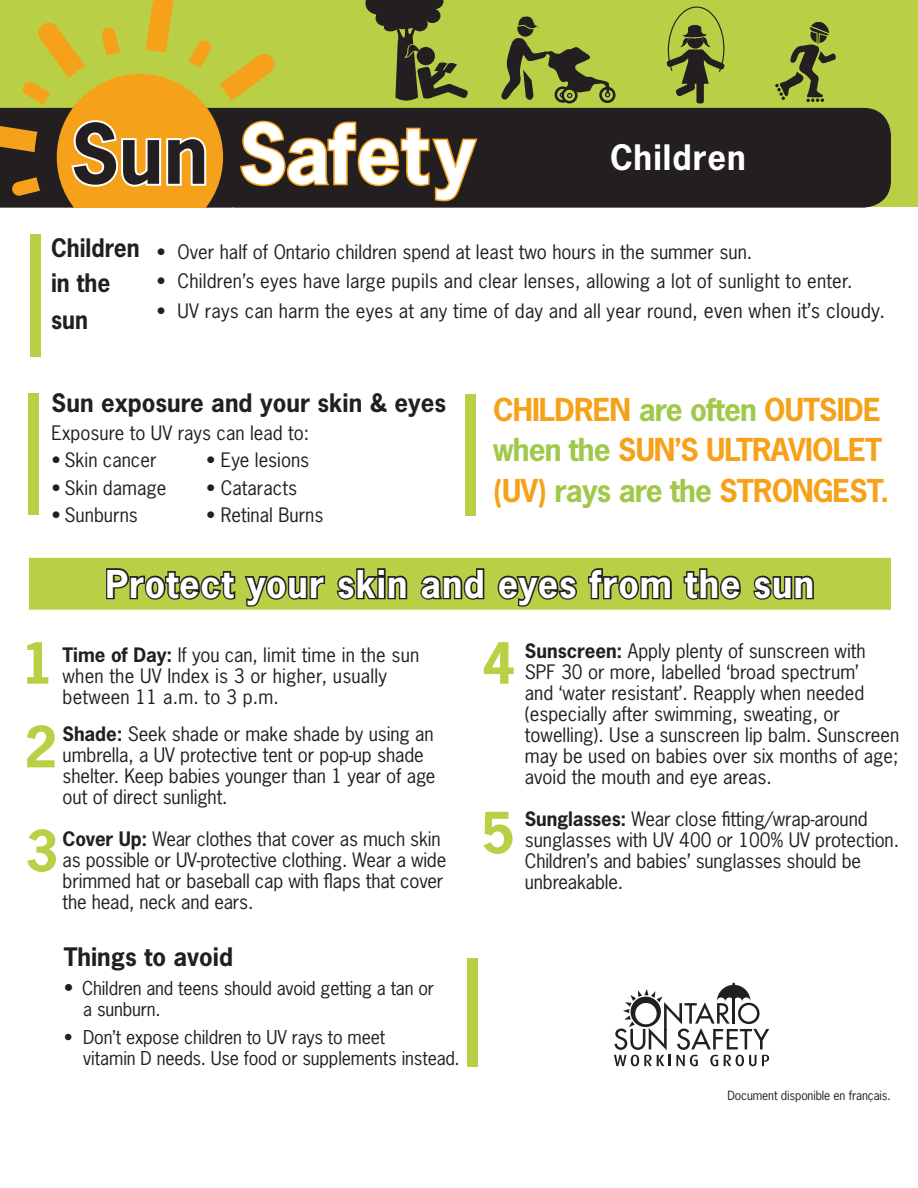
<style>
.page{position:relative;width:918px;height:1188px;background:#fff}
.page>*{position:absolute;margin:0;border:0;box-sizing:border-box;transform-origin:0 0}
.t1{font:700 78px "News Gothic Std";letter-spacing:.01em;color:#fff}
.t2{font:700 53.4px "News Gothic Std";color:#b8cf46}
.bigsub{font:700 36px "News Gothic Std";letter-spacing:.025em;color:#fff}
.t3{font:700 33px "News Gothic Std";letter-spacing:.03em;color:#fff}
.t4{font:700 29.7px/40.5px "News Gothic Std";letter-spacing:-.03em;color:#f5a21a}
.subhead{font:700 24px "News Gothic Std";color:#231f20}
.subhead-2{font:700 24px "News Gothic Std";color:#231f20;scale:.95 1}
.bigsub-2{font:700 24px "News Gothic Std";color:#231f20}
.body{font:18.75px/21px "News Gothic Std";color:#231f20}
.t5{font:18px/21px "News Gothic Std";letter-spacing:-.01em;color:#231f20}
.body-2{font:12px "News Gothic Std";letter-spacing:-.01em;color:#231f20}
.s1{color:#231f20}
.s2{font-size:19.5px}
.s3{color:#a1c84a}
.s4{font-weight:700}
</style>
<div class="page">
<div style="left:0;top:0;width:918px;height:206px;background:#b8cf46"></div>
<div style="left:479px;top:108px;width:412px;height:100px;background:#231f20"></div>
<svg style="left:0;top:23px;width:57px;height:185px"></svg>
<div style="left:28px;top:394px;width:11px;height:121px;background:#b8cf46"></div>
<div style="left:465px;top:395px;width:11px;height:121px;background:#b8cf46"></div>
<div style="left:30px;top:234px;width:11px;height:122px;background:#b8cf46"></div>
<div style="left:599px;top:87px;width:17px;height:16px;border:3px solid #231f20;border-radius:50%"></div>
<svg style="left:501px;top:16px;width:109px;height:88px"></svg>
<svg style="left:775px;top:22px;width:61px;height:80px"></svg>
<div style="left:696px;top:79px;width:8px;height:24px;background:#231f20;border-radius:2px"></div>
<svg style="left:666px;top:6px;width:59px;height:91px"></svg>
<svg style="left:57px;top:0;width:422px;height:208px"></svg>
<div style="left:30px;top:559px;width:860px;height:50px;background:#b8cf46"></div>
<svg style="left:106px;top:568px;width:130px;height:32px"></svg>
<svg style="left:244px;top:575px;width:81px;height:32px"></svg>
<svg style="left:336px;top:568px;width:72px;height:32px"></svg>
<svg style="left:420px;top:568px;width:65px;height:32px"></svg>
<svg style="left:497px;top:575px;width:80px;height:32px"></svg>
<svg style="left:588px;top:568px;width:84px;height:32px"></svg>
<svg style="left:683px;top:568px;width:58px;height:32px"></svg>
<svg style="left:753px;top:575px;width:61px;height:25px"></svg>
<div style="left:29px;top:558px;width:862px;height:52px;border:2px solid #b8cf46"></div>
<div style="left:467px;top:959px;width:10px;height:108px;background:#b8cf46"></div>
<svg style="left:614px;top:983px;width:155px;height:83px"></svg>
<p class="t1" style="left:71px;top:103px;width:406px"><span class="s1">Sun</span> Safety</p>
<p class="t3" style="left:610px;top:136px;width:137px">Children</p>
<p class="subhead-2" style="left:51px;top:232px;width:95px">Children</p>
<p class="subhead-2" style="left:51px;top:267px;width:64px">in the</p>
<p class="subhead-2" style="left:51px;top:304px;width:40px">sun</p>
<p class="body" style="left:157px;top:241px;width:597px">• Over half of Ontario children spend at least two hours in the summer sun.</p>
<p class="body" style="left:157px;top:270px;width:698px">• Children’s eyes have large pupils and clear lenses, allowing a lot of sunlight to enter.</p>
<p class="body" style="left:157px;top:300px;width:730px">• UV rays can harm the eyes at any time of day and all year round, <span class="s2">even when it’s cloudy.</span></p>
<p class="subhead" style="left:52px;top:387px;width:396px">Sun exposure and your skin &amp; eyes</p>
<p class="body" style="left:52px;top:422px;width:259px">Exposure to UV rays can lead to:</p>
<p class="body" style="left:52px;top:450px;width:107px">• Skin cancer</p>
<p class="body" style="left:206px;top:450px;width:105px">• Eye lesions</p>
<p class="body" style="left:52px;top:477px;width:116px">• Skin damage</p>
<p class="body" style="left:206px;top:477px;width:92px">• Cataracts</p>
<p class="body" style="left:52px;top:504px;width:88px">• Sunburns</p>
<p class="body" style="left:206px;top:504px;width:119px">• Retinal Burns</p>
<p class="t4" style="left:493px;top:389px;width:398px">CHILDREN <span class="s3">are often</span> OUTSIDE <span class="s3">when the</span> SUN’S ULTRAVIOLET (UV) <span class="s3">rays are the</span> STRONGEST.</p>
<p class="bigsub" style="left:106px;top:560px;width:710px">Protect your skin and eyes from the sun</p>
<p class="t2" style="left:21px;top:628px;width:35px">1</p>
<p class="t2" style="left:482px;top:628px;width:35px">4</p>
<p class="body" style="left:63px;top:644px;width:358px"><span class="s4">Time of Day:</span> If you can, limit time in the sun when the UV Index is 3 or higher, usually between 11 a.m. to 3 p.m.</p>
<p class="body" style="left:63px;top:724px;width:374px"><span class="s4">Shade:</span> Seek shade or make shade by using an umbrella, a UV protective tent or pop-up shade shelter. Keep babies younger than 1 year of age out of direct sunlight.</p>
<p class="body" style="left:63px;top:829px;width:385px"><span class="s4">Cover Up:</span> Wear clothes that cover as much skin as possible or UV-protective clothing. Wear a wide brimmed hat or baseball cap with flaps that cover the head, neck and ears.</p>
<p class="t2" style="left:24px;top:712px;width:35px">2</p>
<p class="t2" style="left:481px;top:798px;width:35px">5</p>
<p class="t2" style="left:25px;top:816px;width:35px">3</p>
<p class="body" style="left:525px;top:640px;width:376px"><span class="s4">Sunscreen:</span> Apply plenty of sunscreen with SPF 30 or more, labelled ‘broad spectrum’<br>and ‘water resistant’. Reapply when needed (especially after swimming, sweating, or towelling). Use a sunscreen lip balm. Sunscreen may be used on babies over six months of age; avoid the mouth and eye areas.</p>
<p class="body" style="left:525px;top:808px;width:376px"><span class="s4">Sunglasses:</span> Wear close fitting/wrap-around sunglasses with UV 400 or 100% UV protection.<br>Children’s and babies’ sunglasses should be unbreakable.</p>
<p class="bigsub-2" style="left:64px;top:941px;width:171px">Things to avoid</p>
<p class="t5" style="left:83px;top:978px;width:352px;text-indent:-19px"><span class="s2">•</span> Children and teens should avoid getting a tan or a sunburn.</p>
<p class="t5" style="left:83px;top:1026px;width:378px;text-indent:-19px">• Don’t expose children to UV rays to meet<br>vitamin D needs. Use food or supplements instead.</p>
<p class="body-2" style="left:727px;top:1087px;width:165px">Document disponible en français.</p>
</div>
